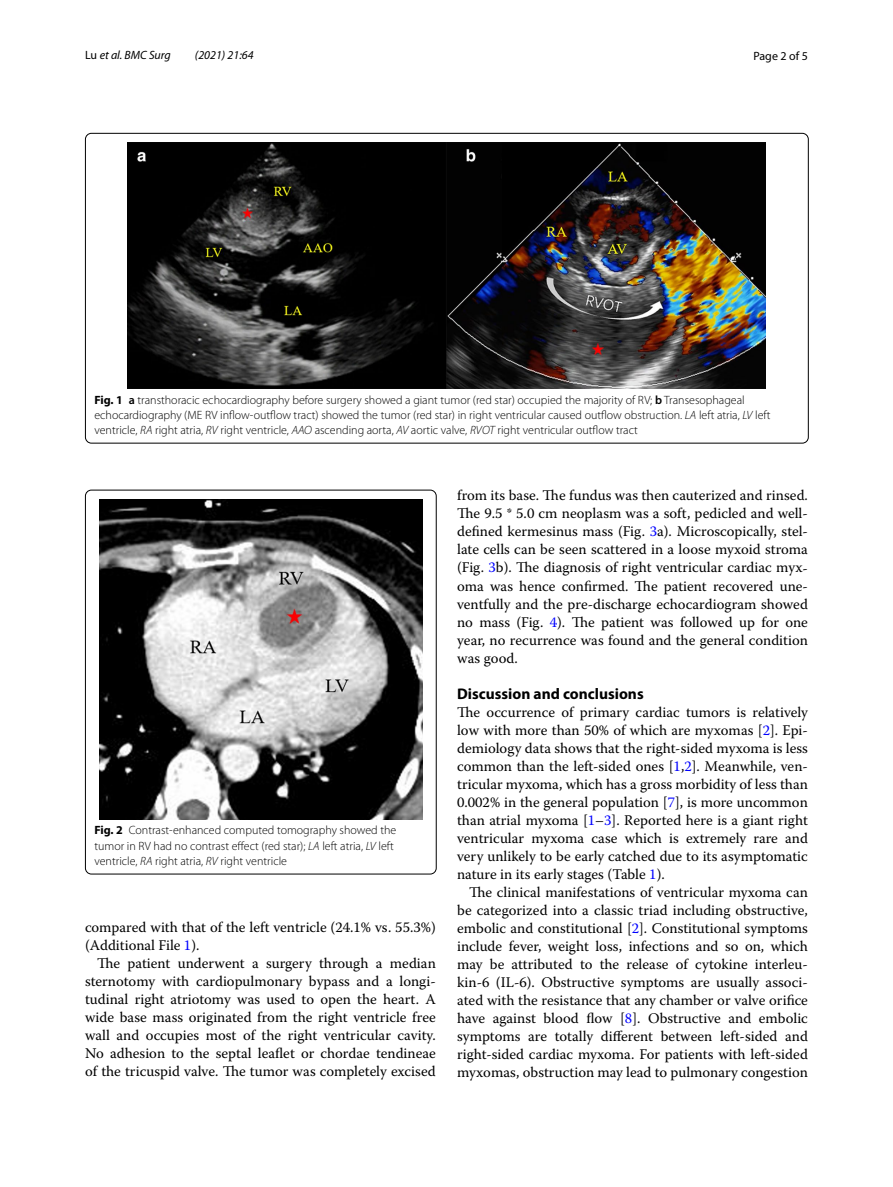
<style>
.page{position:relative;width:893px;height:1187px;background:#fff}
.page>*{position:absolute;margin:0;border:0;box-sizing:border-box;transform-origin:0 0}
.t1{font:700 15.45px "Myriad Pro";color:#000}
.t2{font:14.7px/18px "Warnock Pro";color:#000;text-align:justify}
.t3{font:300 12px/15px "Myriad Pro";color:#000}
.t4{font:italic 12px "Myriad Pro";color:#000}
.t5{font:12px "Myriad Pro";color:#000}
.s1{font-style:normal}
.s2{font-weight:700}
.s3{font-weight:600}
.s4{font-style:italic}
.s5{color:#00f}
</style>
<div class="page">
<img style="left:128px;top:142px;width:638px;height:246px">
<img style="left:99px;top:499px;width:323px;height:320px">
<div style="left:85px;top:490px;width:351px;height:384px;border:1px solid #000;border-radius:6px"></div>
<p class="t4" style="left:85px;top:48px;width:87px"><span class="s1">Lu</span> et al. BMC Surg</p>
<p class="t4" style="left:195px;top:48px;width:60px">(2021) 21:64</p>
<p class="t5" style="left:753px;top:48px;width:56px">Page 2 of 5</p>
<p class="t3" style="left:94px;top:392px;width:678px"><span class="s2">Fig. 1</span> <span class="s3">a</span> transthoracic echocardiography before surgery showed a giant tumor (red star) occupied the majority of RV; <span class="s3">b</span> Transesophageal echocardiography (ME RV inflow-outflow tract) showed the tumor (red star) in right ventricular caused outflow obstruction. <span class="s4">LA</span> left atria, <span class="s4">LV</span> left ventricle, <span class="s4">RA</span> right atria, <span class="s4">RV</span> right ventricle, <span class="s4">AAO</span> ascending aorta, <span class="s4">AV</span> aortic valve, <span class="s4">RVOT</span> right ventricular outflow tract</p>
<p class="t3" style="left:94px;top:823px;width:303px"><span class="s2">Fig. 2</span> Contrast-enhanced computed tomography showed the tumor in RV had no contrast effect (red star); <span class="s4">LA</span> left atria, <span class="s4">LV</span> left ventricle, <span class="s4">RA</span> right atria, <span class="s4">RV</span> right ventricle</p>
<p class="t2" style="left:85px;top:918px;width:352px">compared with that of the left ventricle (24.1% vs. 55.3%) (Additional File <span class="s5">1</span>).</p>
<p class="t2" style="left:85px;top:954px;width:352px;text-indent:12px">The patient underwent a surgery through a median sternotomy with cardiopulmonary bypass and a longi&shy;tudinal right atriotomy was used to open the heart. A wide base mass originated from the right ventricle free wall and occupies most of the right ventricular cavity.<br>No adhesion to the septal leaflet or chordae tendineae of the tricuspid valve. The tumor was completely excised</p>
<p class="t2" style="left:457px;top:486px;width:352px">from its base. The fundus was then cauterized and rinsed.<br>The 9.5 * 5.0 cm neoplasm was a soft, pedicled and well&shy;defined kermesinus mass (Fig. <span class="s5">3</span>a). Microscopically, stel&shy;late cells can be seen scattered in a loose myxoid stroma (Fig. <span class="s5">3</span>b). The diagnosis of right ventricular cardiac myx&shy;oma was hence confirmed. The patient recovered une&shy;ventfully and the pre-discharge echocardiogram showed no mass (Fig. <span class="s5">4</span>). The patient was followed up for one year, no recurrence was found and the general condition was good.</p>
<p class="t1" style="left:457px;top:683px;width:188px">Discussion and conclusions</p>
<p class="t2" style="left:457px;top:702px;width:352px">The occurrence of primary cardiac tumors is relatively low with more than 50% of which are myxomas [<span class="s5">2</span>]. Epi&shy;demiology data shows that the right-sided myxoma is less common than the left-sided ones [<span class="s5">1</span>,<span class="s5">2</span>]. Meanwhile, ven&shy;tricular myxoma, which has a gross morbidity of less than 0.002% in the general population [<span class="s5">7</span>], is more uncommon than atrial myxoma [<span class="s5">1</span>–<span class="s5">3</span>]. Reported here is a giant right ventricular myxoma case which is extremely rare and very unlikely to be early catched due to its asymptomatic nature in its early stages (Table <span class="s5">1</span>).</p>
<p class="t2" style="left:457px;top:882px;width:352px;text-indent:12px">The clinical manifestations of ventricular myxoma can be categorized into a classic triad including obstructive, embolic and constitutional [<span class="s5">2</span>]. Constitutional symptoms include fever, weight loss, infections and so on, which may be attributed to the release of cytokine interleu&shy;kin-6 (IL-6). Obstructive symptoms are usually associ&shy;ated with the resistance that any chamber or valve orifice have against blood flow [<span class="s5">8</span>]. Obstructive and embolic symptoms are totally different between left-sided and right-sided cardiac myxoma. For patients with left-sided myxomas, obstruction may lead to pulmonary congestion</p>
</div>
